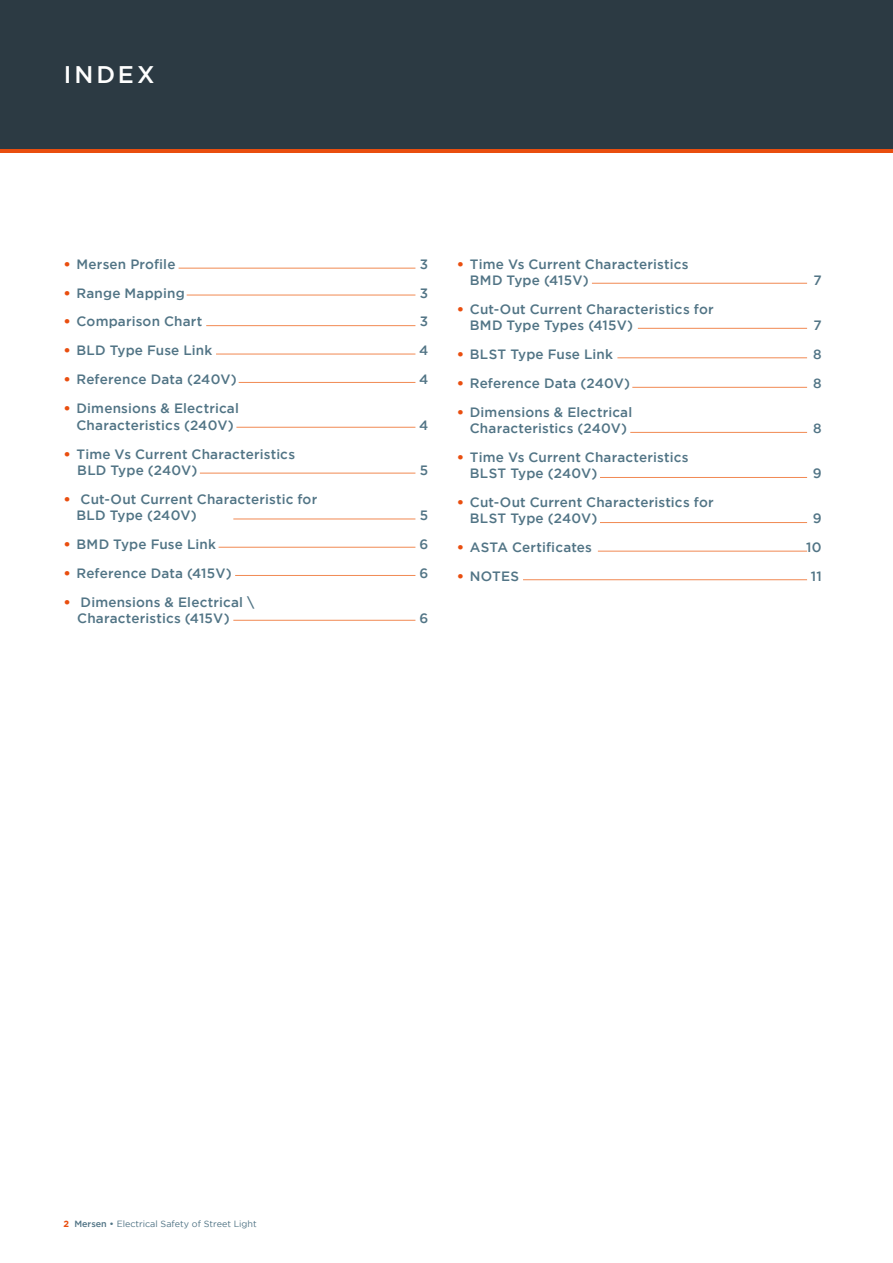
<style>
.page{position:relative;width:893px;height:1263px;background:#fff}
.page>*{position:absolute;margin:0;border:0;box-sizing:border-box;transform-origin:0 0}
.t1{font:500 24px "Gotham";letter-spacing:.12em;color:#fff}
.t2{font:500 13.5px/16.2px "Gotham";letter-spacing:.01em;color:#517485}
.t3{font:9px "Gotham";color:#517485}
.s1{font-weight:900;color:#e94e0f}
.s2{font-weight:700;color:#e94e0f}
.s3{font-weight:500}
</style>
<div class="page">
<div style="left:0;top:148px;width:893px;height:5px;background:#e94e0f"></div>
<div style="left:0;top:0;width:893px;height:149px;background:#2c3a43"></div>
<hr style="left:179px;top:268px;width:236px;height:1px;background:#f18952">
<hr style="left:187px;top:295px;width:228px;height:1px;background:#f18952">
<hr style="left:206px;top:325px;width:209px;height:1px;background:#f18952">
<hr style="left:216px;top:354px;width:199px;height:1px;background:#f18952">
<hr style="left:239px;top:382px;width:176px;height:1px;background:#f18952">
<hr style="left:236px;top:427px;width:179px;height:1px;background:#f18952">
<hr style="left:235px;top:575px;width:180px;height:1px;background:#f18952">
<hr style="left:233px;top:620px;width:182px;height:1px;background:#f18952">
<hr style="left:233px;top:519px;width:182px;height:1px;background:#f18952">
<hr style="left:200px;top:473px;width:215px;height:1px;background:#f18952">
<hr style="left:219px;top:547px;width:196px;height:1px;background:#f18952">
<hr style="left:638px;top:328px;width:169px;height:1px;background:#f18952">
<hr style="left:617px;top:357px;width:190px;height:1px;background:#f18952">
<hr style="left:630px;top:432px;width:177px;height:1px;background:#f18952">
<hr style="left:600px;top:477px;width:207px;height:1px;background:#f18952">
<hr style="left:600px;top:522px;width:207px;height:1px;background:#f18952">
<hr style="left:598px;top:551px;width:209px;height:1px;background:#f18952">
<hr style="left:523px;top:579px;width:284px;height:1px;background:#f18952">
<hr style="left:632px;top:387px;width:175px;height:1px;background:#f18952">
<hr style="left:592px;top:283px;width:215px;height:1px;background:#f18952">
<p class="t1" style="left:64px;top:61px;width:92px">INDEX</p>
<p class="t2" style="left:64px;top:255px;width:113px"><span class="s1">•</span> Mersen Profile</p>
<p class="t2" style="left:420px;top:255px;width:10px">3</p>
<p class="t2" style="left:64px;top:284px;width:122px"><span class="s1">•</span> Range Mapping</p>
<p class="t2" style="left:420px;top:284px;width:10px">3</p>
<p class="t2" style="left:64px;top:313px;width:140px"><span class="s1">•</span> Comparison Chart</p>
<p class="t2" style="left:420px;top:313px;width:10px">3</p>
<p class="t2" style="left:64px;top:342px;width:150px"><span class="s1">•</span> BLD Type Fuse Link</p>
<p class="t2" style="left:419px;top:342px;width:11px">4</p>
<p class="t2" style="left:64px;top:371px;width:174px"><span class="s1">•</span> Reference Data (240V)</p>
<p class="t2" style="left:419px;top:371px;width:11px">4</p>
<p class="t2" style="left:64px;top:400px;width:177px;text-align:center"><span class="s1">•</span> Dimensions &amp; Electrical<br>Characteristics (240V)</p>
<p class="t2" style="left:419px;top:416px;width:11px">4</p>
<p class="t2" style="left:470px;top:255px;width:220px;text-indent:-13px"><span class="s1">•</span> Time Vs Current Characteristics<br>BMD Type (415V)</p>
<p class="t2" style="left:470px;top:301px;width:245px;text-indent:-13px"><span class="s1">•</span> Cut-Out Current Characteristics for<br>BMD Type Types (415V)</p>
<p class="t2" style="left:813px;top:272px;width:10px">7</p>
<p class="t2" style="left:813px;top:317px;width:10px">7</p>
<p class="t2" style="left:457px;top:346px;width:157px"><span class="s1">•</span> BLST Type Fuse Link</p>
<p class="t2" style="left:813px;top:346px;width:10px">8</p>
<p class="t2" style="left:457px;top:375px;width:174px"><span class="s1">•</span> Reference Data (240V)</p>
<p class="t2" style="left:813px;top:375px;width:10px">8</p>
<p class="t2" style="left:457px;top:404px;width:177px;text-align:center"><span class="s1">•</span> Dimensions &amp; Electrical<br>Characteristics (240V)</p>
<p class="t2" style="left:813px;top:420px;width:10px">8</p>
<p class="t2" style="left:77px;top:445px;width:219px;text-indent:-13px"><span class="s1">•</span> Time Vs Current Characteristics<br>BLD Type (240V)</p>
<p class="t2" style="left:420px;top:461px;width:10px">5</p>
<p class="t2" style="left:470px;top:449px;width:220px;text-indent:-13px"><span class="s1">•</span> Time Vs Current Characteristics<br>BLST Type (240V)</p>
<p class="t2" style="left:813px;top:465px;width:10px">9</p>
<p class="t2" style="left:77px;top:490px;width:242px;text-indent:-13px"><span class="s1">•</span> Cut-Out Current Characteristic for<br>BLD Type (240V)</p>
<p class="t2" style="left:420px;top:507px;width:10px">5</p>
<p class="t2" style="left:470px;top:494px;width:245px;text-indent:-13px"><span class="s1">•</span> Cut-Out Current Characteristics for<br>BLST Type (240V)</p>
<p class="t2" style="left:813px;top:510px;width:10px">9</p>
<p class="t2" style="left:64px;top:536px;width:154px"><span class="s1">•</span> BMD Type Fuse Link</p>
<p class="t2" style="left:419px;top:536px;width:10px">6</p>
<p class="t2" style="left:64px;top:565px;width:170px"><span class="s1">•</span> Reference Data (415V)</p>
<p class="t2" style="left:419px;top:565px;width:10px">6</p>
<p class="t2" style="left:77px;top:594px;width:178px;text-indent:-14px"><span class="s1">•</span> Dimensions &amp; Electrical \<br>Characteristics (415V)</p>
<p class="t2" style="left:419px;top:610px;width:10px">6</p>
<p class="t2" style="left:457px;top:539px;width:136px"><span class="s1">•</span> ASTA Certificates</p>
<p class="t2" style="left:806px;top:539px;width:17px">10</p>
<p class="t2" style="left:457px;top:568px;width:63px"><span class="s1">•</span> NOTES</p>
<p class="t2" style="left:811px;top:568px;width:12px">11</p>
<p class="t3" style="left:63px;top:1219px;width:195px"><span class="s2">2</span> <span class="s3">Mersen •</span> Electrical Safety of Street Light</p>
</div>
